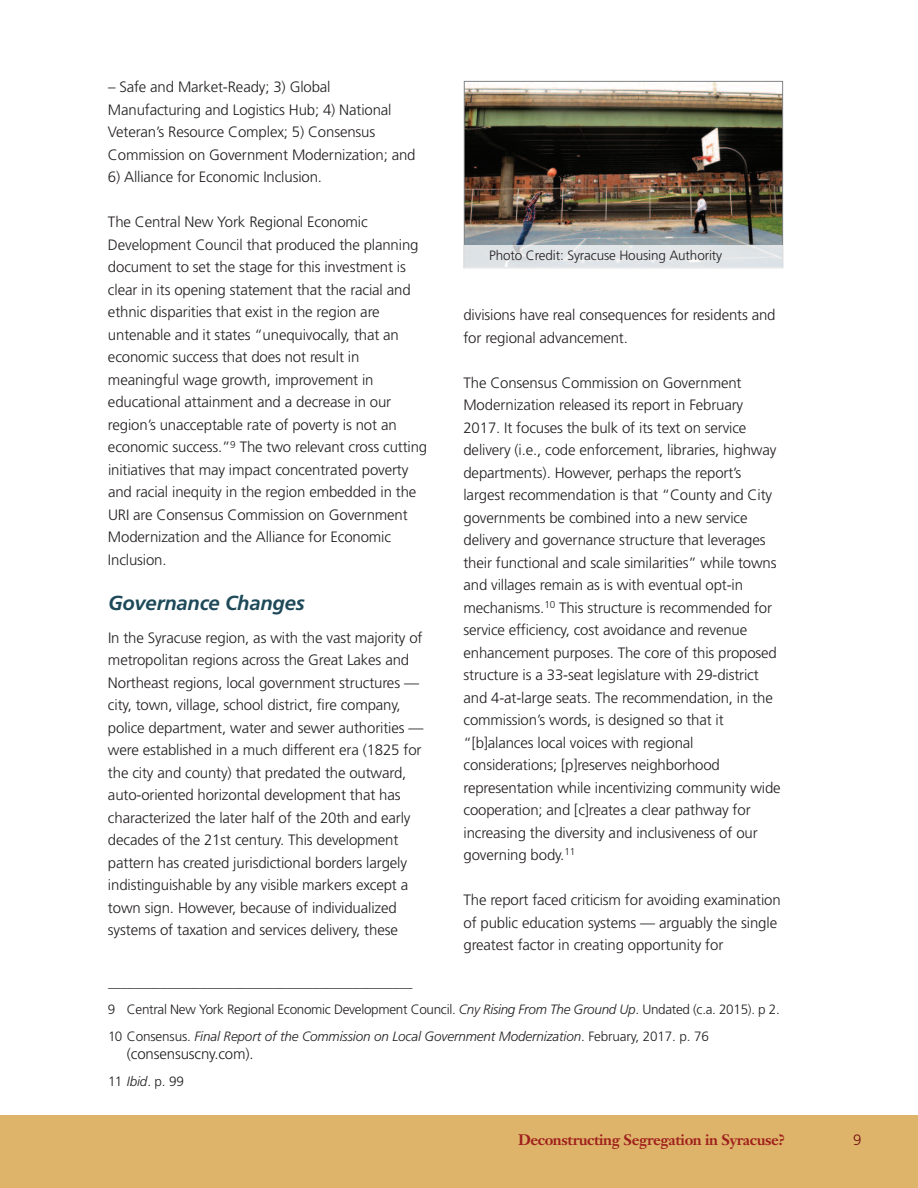
<style>
.page{position:relative;width:918px;height:1188px;background:#fff}
.page>*{position:absolute;margin:0;border:0;box-sizing:border-box;transform-origin:0 0}
.t1{font:italic 700 20.25px "Frutiger";letter-spacing:-.01em;color:#1d4959}
.t2{font:300 15px/22.5px "Frutiger";letter-spacing:-.01em;color:#231f20}
.t3{font:700 15px "Janson Text";letter-spacing:-.025em;color:#9f201c}
.t4{font:300 15px "Frutiger";color:#751212}
.t5{font:300 13.5px/27px "Frutiger";letter-spacing:-.02em;color:#231f20}
.s1{font-style:italic}
</style>
<div class="page">
<div style="left:0;top:1115px;width:918px;height:73px;background:#deb36a"></div>
<img style="left:466px;top:83px;width:315px;height:162px">
<div style="left:464px;top:81px;width:319px;height:187px;border:1px solid #808285"></div>
<div style="left:464px;top:245px;width:319px;height:24px;background:#e0e5e7"></div>
<p class="t2" style="left:108px;top:77px;width:309px">– Safe and Market-Ready; 3) Global Manufacturing and Logistics Hub; 4) National Veteran’s Resource Complex; 5) Consensus Commission on Government Modernization; and</p>
<p class="t2" style="left:108px;top:167px;width:216px">6) Alliance for Economic Inclusion.</p>
<p class="t2" style="left:108px;top:212px;width:321px">The Central New York Regional Economic Development Council that produced the planning document to set the stage for this investment is clear in its opening statement that the racial and ethnic disparities that exist in the region are untenable and it states “unequivocally, that an economic success that does not result in meaningful wage growth, improvement in educational attainment and a decrease in our region’s unacceptable rate of poverty is not an economic success.”<sup>9</sup> The two relevant cross cutting initiatives that may impact concentrated poverty and racial inequity in the region embedded in the URI are Consensus Commission on Government Modernization and the Alliance for Economic Inclusion.</p>
<h1 class="t1" style="left:108px;top:595px;width:198px">Governance Changes</h1>
<p class="t2" style="left:108px;top:627px;width:317px">In the Syracuse region, as with the vast majority of metropolitan regions across the Great Lakes and Northeast regions, local government structures — city, town, village, school district, fire company, police department, water and sewer authorities — were established in a much different era (1825 for the city and county) that predated the outward, auto-oriented horizontal development that has characterized the later half of the 20th and early decades of the 21st century. This development pattern has created jurisdictional borders largely indistinguishable by any visible markers except a town sign. However, because of individualized systems of taxation and services delivery, these</p>
<p class="t5" style="left:489px;top:243px;width:235px">Photo Credit: Syracuse Housing Authority</p>
<p class="t2" style="left:463px;top:305px;width:314px">divisions have real consequences for residents and for regional advancement.</p>
<p class="t2" style="left:463px;top:372px;width:319px">The Consensus Commission on Government Modernization released its report in February 2017. It focuses the bulk of its text on service delivery (i.e., code enforcement, libraries, highway departments). However, perhaps the report’s largest recommendation is that “County and City governments be combined into a new service delivery and governance structure that leverages their functional and scale similarities” while towns and villages remain as is with eventual opt-in mechanisms.<sup>10</sup> This structure is recommended for service efficiency, cost avoidance and revenue enhancement purposes. The core of this proposed structure is a 33-seat legislature with 29-district and 4-at-large seats. The recommendation, in the commission’s words, is designed so that it “[b]alances local voices with regional considerations; [p]reserves neighborhood representation while incentivizing community wide cooperation; and [c]reates a clear pathway for increasing the diversity and inclusiveness of our governing body.<sup>11</sup></p>
<p class="t2" style="left:464px;top:890px;width:319px">The report faced criticism for avoiding examination of public education systems — arguably the single greatest factor in creating opportunity for</p>
<p class="t5" style="left:108px;top:970px;width:673px">______________________________________________<br>9 Central New York Regional Economic Development Council. <span class="s1">Cny Rising From The Ground Up</span>. Undated (c.a. 2015). p 2.<br>10 Consensus. <span class="s1">Final Report of the Commission on Local Government Modernization</span>. February, 2017. p. 76</p>
<p class="t2" style="left:127px;top:1044px;width:128px">(consensuscny.com).</p>
<p class="t5" style="left:108px;top:1069px;width:78px">11 <span class="s1">Ibid</span>. p. 99</p>
<p class="t3" style="left:518px;top:1133px;width:269px">Deconstructing Segregation in Syracuse?</p>
<p class="t4" style="left:853px;top:1133px;width:10px">9</p>
</div>
